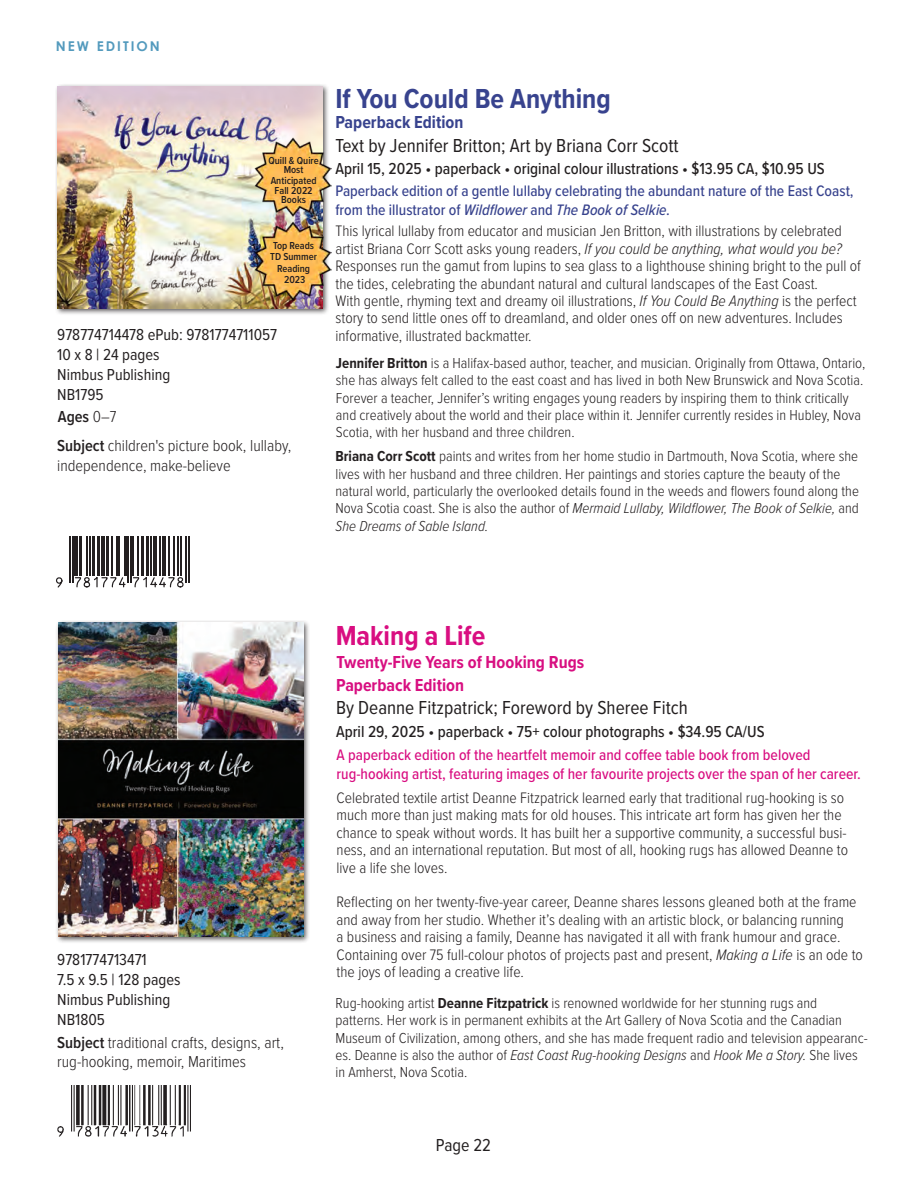
<style>
.page{position:relative;width:924px;height:1194px;background:#fff}
.page>*{position:absolute;margin:0;border:0;box-sizing:border-box;transform-origin:0 0}
.t1{font:700 28.5px "Proxima Nova Cond";color:#38438e}
.t2{font:700 28.5px "Proxima Nova Cond";color:#d90e81}
.t3{font:19.5px "Proxima Nova Cond";color:#231f20}
.t4{font:700 18px "Proxima Nova Cond";color:#d80f81}
.t5{font:700 18px "Proxima Nova Cond";color:#38438e}
.t6{font:18px "Proxima Nova Cond";color:#231f20}
.t7{font:300 16.5px/19.8px "Proxima Nova Cond";color:#231f20}
.t8{font:500 16.5px "Proxima Nova Cond";color:#231f20}
.t9{font:16.5px "Proxima Nova Cond";color:#231f20}
.t10{font:600 16.5px "Proxima Nova Cond";color:#231f20}
.Description_-_catalo{font:300 15.75px/17.4px "Proxima Nova Cond";color:#231f20}
.t11{font:500 15.75px/18.9px "Proxima Nova Cond";color:#d90e81}
.t12{font:500 15.75px/18.9px "Proxima Nova Cond";color:#38438e}
.Description_-_catalo-2{font:300 15px/17.4px "Proxima Nova Cond";color:#231f20}
.PAGE_TITLE{font:700 13.5px "Century Gothic";letter-spacing:.15em;color:#539abd}
.Starburst{font:600 10.5px/11.2px "Proxima Nova Cond";color:#231f20;text-align:center}
.s1{font-weight:600}
.s2{font-weight:300}
.s3{font-style:italic}
.s4{font-weight:700}
</style>
<div class="page">
<div style="left:54px;top:84px;width:276px;height:232px;background:#231f20;opacity:.75"></div>
<img style="left:57px;top:87px;width:266px;height:222px">
<hr style="left:70px;top:536px;width:1px;height:47px;background:#231f20">
<hr style="left:72px;top:536px;width:1px;height:47px;background:#231f20">
<hr style="left:75px;top:536px;width:3px;height:40px;background:#231f20">
<hr style="left:80px;top:536px;width:2px;height:40px;background:#231f20">
<hr style="left:86px;top:536px;width:1px;height:40px;background:#231f20">
<hr style="left:90px;top:536px;width:1px;height:40px;background:#231f20">
<hr style="left:92px;top:536px;width:3px;height:40px;background:#231f20">
<hr style="left:97px;top:536px;width:3px;height:40px;background:#231f20">
<hr style="left:101px;top:536px;width:4px;height:40px;background:#231f20">
<hr style="left:106px;top:536px;width:3px;height:40px;background:#231f20">
<hr style="left:111px;top:536px;width:1px;height:40px;background:#231f20">
<hr style="left:116px;top:536px;width:2px;height:40px;background:#231f20">
<hr style="left:119px;top:536px;width:1px;height:40px;background:#231f20">
<hr style="left:124px;top:536px;width:2px;height:40px;background:#231f20">
<hr style="left:128px;top:536px;width:1px;height:47px;background:#231f20">
<hr style="left:130px;top:536px;width:1px;height:47px;background:#231f20">
<hr style="left:133px;top:536px;width:1px;height:40px;background:#231f20">
<hr style="left:138px;top:536px;width:1px;height:40px;background:#231f20">
<hr style="left:142px;top:536px;width:2px;height:40px;background:#231f20">
<hr style="left:147px;top:536px;width:2px;height:40px;background:#231f20">
<hr style="left:151px;top:536px;width:1px;height:40px;background:#231f20">
<hr style="left:153px;top:536px;width:4px;height:40px;background:#231f20">
<hr style="left:159px;top:536px;width:1px;height:40px;background:#231f20">
<hr style="left:162px;top:536px;width:4px;height:40px;background:#231f20">
<hr style="left:168px;top:536px;width:1px;height:40px;background:#231f20">
<hr style="left:173px;top:536px;width:1px;height:40px;background:#231f20">
<hr style="left:177px;top:536px;width:1px;height:40px;background:#231f20">
<hr style="left:181px;top:536px;width:1px;height:40px;background:#231f20">
<hr style="left:186px;top:536px;width:1px;height:47px;background:#231f20">
<hr style="left:188px;top:536px;width:2px;height:47px;background:#231f20">
<svg style="left:56px;top:576px;width:128px;height:12px"></svg>
<img style="left:253px;top:126px;width:79px;height:84px">
<img style="left:253px;top:210px;width:79px;height:101px">
<div style="left:55px;top:620px;width:255px;height:324px;background:#231f20;opacity:.75"></div>
<img style="left:58px;top:623px;width:245px;height:314px">
<img style="left:57px;top:1085px;width:134px;height:52px">
<p class="PAGE_TITLE" style="left:56px;top:35px;width:106px">NEW EDITION</p>
<p class="Starburst" style="left:268px;top:155px;width:52px">Quill &amp; Quire</p>
<p class="Starburst" style="left:284px;top:164px;width:21px">Most</p>
<p class="Starburst" style="left:271px;top:174px;width:47px">Anticipated</p>
<p class="Starburst" style="left:275px;top:185px;width:40px">Fall 2022</p>
<p class="Starburst" style="left:281px;top:194px;width:26px">Books</p>
<p class="Starburst" style="left:273px;top:240px;width:43px">Top Reads</p>
<p class="Starburst" style="left:270px;top:251px;width:48px">TD Summer<br>Reading</p>
<p class="Starburst" style="left:284px;top:274px;width:23px">2023</p>
<p class="t9" style="left:57px;top:323px;width:221px">978774714478 ePub: 9781774711057</p>
<p class="t9" style="left:57px;top:342px;width:104px">10 x 8 | 24 pages</p>
<p class="t9" style="left:57px;top:362px;width:115px">Nimbus Publishing</p>
<p class="t9" style="left:57px;top:382px;width:48px">NB1795</p>
<p class="t7" style="left:57px;top:435px;width:236px"><span class="s1">Subject</span> children's picture book, lullaby, independence, make-believe</p>
<p class="t10" style="left:58px;top:405px;width:60px">Ages <span class="s2">0–7</span></p>
<p class="t1" style="left:335px;top:78px;width:277px">If You Could Be Anything</p>
<p class="t3" style="left:335px;top:131px;width:345px">Text by Jennifer Britton; Art by Briana Corr Scott</p>
<p class="t8" style="left:335px;top:157px;width:491px">April 15, 2025 • paperback • original colour illustrations • $13.95 CA, $10.95 US</p>
<p class="t5" style="left:335px;top:109px;width:130px">Paperback Edition</p>
<p class="t12" style="left:335px;top:181px;width:520px">Paperback edition of a gentle lullaby celebrating the abundant nature of the East Coast, from the illustrator of <span class="s3">Wildflower</span> and <span class="s3">The Book of Selkie.</span></p>
<p class="Description_-_catalo" style="left:335px;top:222px;width:527px">This lyrical lullaby from educator and musician Jen Britton, with illustrations by celebrated artist Briana Corr Scott asks young readers, <span class="s3">If you could be anything, what would you be?<br></span>Responses run the gamut from lupins to sea glass to a lighthouse shining bright to the pull of the tides, celebrating the abundant natural and cultural landscapes of the East Coast.</p>
<p class="Description_-_catalo" style="left:335px;top:291px;width:523px">With gentle, rhyming text and dreamy oil illustrations, <span class="s3">If You Could Be Anything</span> is the perfect story to send little ones off to dreamland, and older ones off on new adventures. Includes informative, illustrated backmatter.</p>
<p class="Description_-_catalo-2" style="left:336px;top:353px;width:531px"><span class="s4">Jennifer Britton</span> is a Halifax-based author, teacher, and musician. Originally from Ottawa, Ontario, she has always felt called to the east coast and has lived in both New Brunswick and Nova Scotia.<br>Forever a teacher, Jennifer’s writing engages young readers by inspiring them to think critically and creatively about the world and their place within it. Jennifer currently resides in Hubley, Nova Scotia, with her husband and three children.</p>
<p class="Description_-_catalo-2" style="left:335px;top:447px;width:525px"><span class="s4">Briana Corr Scott</span> paints and writes from her home studio in Dartmouth, Nova Scotia, where she lives with her husband and three children. Her paintings and stories capture the beauty of the natural world, particularly the overlooked details found in the weeds and flowers found along the Nova Scotia coast. She is also the author of <span class="s3">Mermaid Lullaby, Wildflower, The Book of Selkie,</span> and <span class="s3">She Dreams of Sable Island.</span></p>
<p class="t9" style="left:57px;top:948px;width:91px">9781774713471</p>
<p class="t9" style="left:57px;top:967px;width:125px">7.5 x 9.5 | 128 pages</p>
<p class="t9" style="left:57px;top:987px;width:115px">Nimbus Publishing</p>
<p class="t9" style="left:57px;top:1007px;width:49px">NB1805</p>
<p class="t7" style="left:57px;top:1031px;width:228px"><span class="s1">Subject</span> traditional crafts, designs, art, rug-hooking, memoir, Maritimes</p>
<p class="t2" style="left:336px;top:615px;width:151px">Making a Life</p>
<p class="t4" style="left:337px;top:649px;width:249px">Twenty-Five Years of Hooking Rugs</p>
<p class="t4" style="left:336px;top:672px;width:130px">Paperback Edition</p>
<p class="t3" style="left:336px;top:693px;width:353px">By Deanne Fitzpatrick; Foreword by Sheree Fitch</p>
<p class="t8" style="left:336px;top:719px;width:430px">April 29, 2025 • paperback • 75+ colour photographs • $34.95 CA/US</p>
<p class="t11" style="left:337px;top:745px;width:526px">A paperback edition of the heartfelt memoir and coffee table book from beloved rug-hooking artist, featuring images of her favourite projects over the span of her career.</p>
<p class="Description_-_catalo" style="left:337px;top:788px;width:513px">Celebrated textile artist Deanne Fitzpatrick learned early that traditional rug-hooking is so much more than just making mats for old houses. This intricate art form has given her the chance to speak without words. It has built her a supportive community, a successful busi&shy;ness, and an international reputation. But most of all, hooking rugs has allowed Deanne to live a life she loves.</p>
<p class="Description_-_catalo" style="left:337px;top:893px;width:528px">Reflecting on her twenty-five-year career, Deanne shares lessons gleaned both at the frame and away from her studio. Whether it’s dealing with an artistic block, or balancing running<br>a business and raising a family, Deanne has navigated it all with frank humour and grace.<br>Containing over 75 full-colour photos of projects past and present, <span class="s3">Making a Life</span> is an ode to the joys of leading a creative life.</p>
<p class="Description_-_catalo-2" style="left:336px;top:993px;width:534px">Rug-hooking artist <span class="s4">Deanne Fitzpatrick</span> is renowned worldwide for her stunning rugs and patterns. Her work is in permanent exhibits at the Art Gallery of Nova Scotia and the Canadian Museum of Civilization, among others, and she has made frequent radio and television appearanc&shy;es. Deanne is also the author of <span class="s3">East Coast Rug-hooking Designs</span> and <span class="s3">Hook Me a Story.</span> She lives in Amherst, Nova Scotia.</p>
<p class="t6" style="left:436px;top:1132px;width:57px">Page 22</p>
</div>
